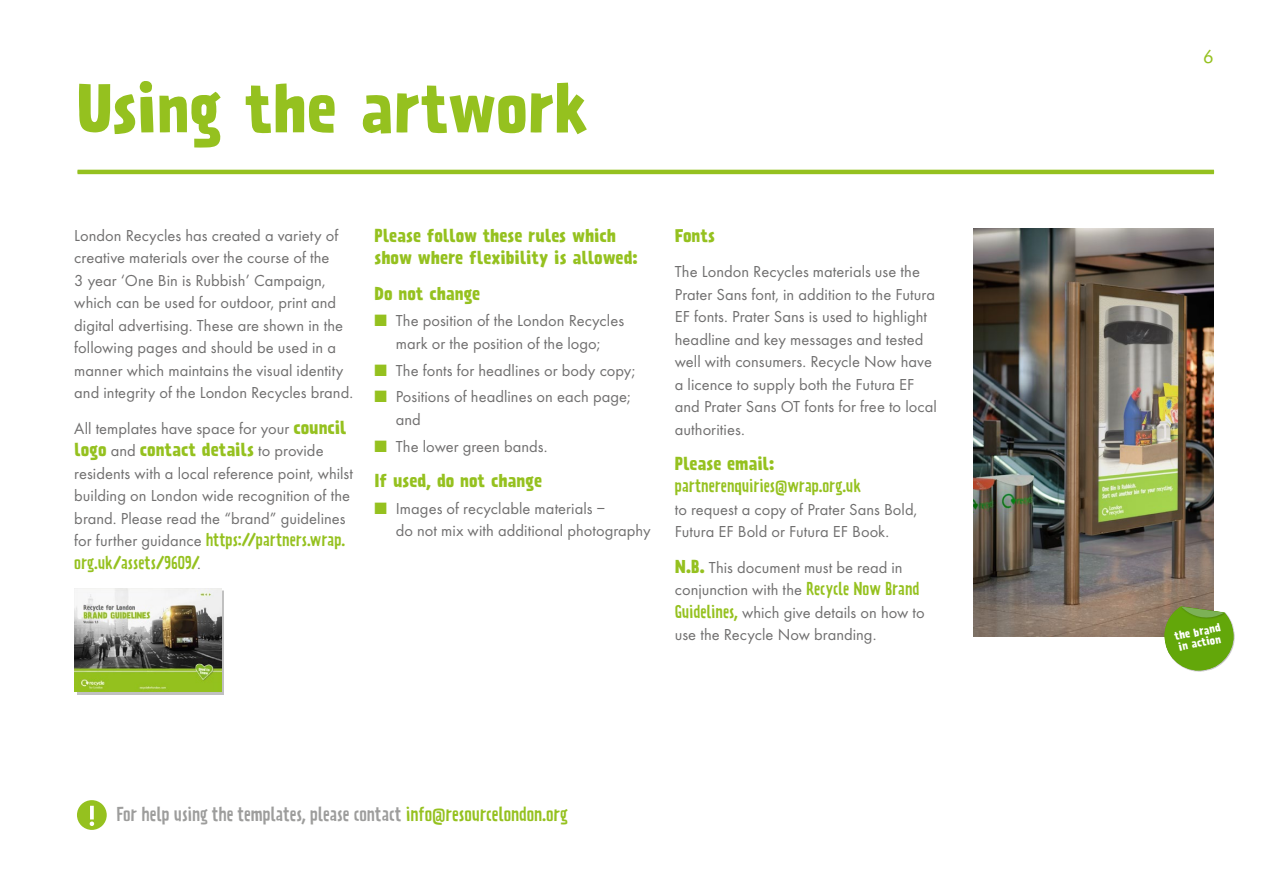
<style>
.page{position:relative;width:1263px;height:893px;background:#fff}
.page>*{position:absolute;margin:0;border:0;box-sizing:border-box;transform-origin:0 0}
.t1{font:700 61.5px "Prater Sans One";letter-spacing:-.005em;color:#95c11f}
.t2{font:18px "Prater Sans One";letter-spacing:-.005em;color:#9d9d9c}
.t3{font:18px "Futura BT";color:#95c11f}
.t4{font:16.5px/22.5px "Futura EF";letter-spacing:.005em;color:#706f6f}
.t5{font:700 16.5px/22.5px "Prater Sans One";letter-spacing:-.005em;color:#95c11f}
.t6{font:16.5px/22.5px "Prater Sans One";letter-spacing:-.005em;color:#95c11f}
.t7{font:700 10.35px/11.1px "Prater Sans One";color:#fff}
.s1{font-family:"Prater Sans One";font-weight:700;color:#95c11f}
.s2{font-family:"Futura EF";font-weight:400;color:#706f6f}
.s3{font-family:"Futura EF";color:#706f6f}
.s4{color:#95c11f}
.s5{font-family:"Prater Sans One";color:#95c11f}
</style>
<div class="page">
<svg style="left:77px;top:800px;width:30px;height:30px"></svg>
<hr style="left:78px;top:170px;width:1136px;height:4px;background:#95c11f">
<img style="left:973px;top:228px;width:241px;height:408px">
<div style="left:77px;top:591px;width:147px;height:104px;background:#000;opacity:.25"></div>
<img style="left:74px;top:588px;width:147px;height:104px">
<svg style="left:1162px;top:606px;width:73px;height:66px"></svg>
<h1 class="t1" style="left:77px;top:69px;width:513px">Using the artwork</h1>
<p class="t4" style="left:74px;top:224px;width:280px">London Recycles has created a variety of creative materials over the course of the<br>3 year ‘One Bin is Rubbish’ Campaign, which can be used for outdoor, print and digital advertising. These are shown in the following pages and should be used in a manner which maintains the visual identity and integrity of the London Recycles brand.</p>
<p class="t4" style="left:74px;top:417px;width:274px">All templates have space for your <span class="s1">council</span></p>
<p class="t5" style="left:74px;top:439px;width:251px">logo <span class="s2">and</span> contact details <span class="s2">to provide</span></p>
<p class="t4" style="left:74px;top:462px;width:280px">residents with a local reference point, whilst building on London wide recognition of the brand. Please read the “brand” guidelines</p>
<p class="t6" style="left:74px;top:529px;width:272px"><span class="s3">for further guidance</span> https://partners.wrap. org.uk/assets/9609/<span class="s3">.</span></p>
<p class="t5" style="left:375px;top:224px;width:265px">Please follow these rules which show where flexibility is allowed:</p>
<p class="t5" style="left:375px;top:282px;width:107px">Do not change</p>
<p class="t4" style="left:375px;top:310px;width:251px;text-align:center"><span class="s4">■</span> The position of the London Recycles mark or the position of the logo;</p>
<p class="t4" style="left:375px;top:359px;width:262px"><span class="s4">■</span> The fonts for headlines or body copy;</p>
<p class="t4" style="left:396px;top:386px;width:236px;text-indent:-21px"><span class="s4">■</span> Positions of headlines on each page; and</p>
<p class="t4" style="left:375px;top:435px;width:175px"><span class="s4">■</span> The lower green bands.</p>
<p class="t5" style="left:375px;top:469px;width:169px">If used, do not change</p>
<p class="t4" style="left:396px;top:497px;width:256px;text-indent:-21px"><span class="s4">■</span> Images of recyclable materials –<br>do not mix with additional photography</p>
<p class="t5" style="left:675px;top:224px;width:42px">Fonts</p>
<p class="t4" style="left:675px;top:260px;width:263px">The London Recycles materials use the Prater Sans font, in addition to the Futura EF fonts. Prater Sans is used to highlight headline and key messages and tested well with consumers. Recycle Now have a licence to supply both the Futura EF and Prater Sans OT fonts for free to local authorities.</p>
<p class="t5" style="left:675px;top:452px;width:101px">Please email:</p>
<p class="t6" style="left:675px;top:475px;width:188px">partnerenquiries@wrap.org.uk</p>
<p class="t4" style="left:675px;top:498px;width:244px">to request a copy of Prater Sans Bold,<br>Futura EF Bold or Futura EF Book.</p>
<p class="t4" style="left:675px;top:556px;width:251px"><span class="s1">N.B.</span> This document must be read in conjunction with the <span class="s5">Recycle Now Brand Guidelines,</span> which give details on how to use the Recycle Now branding.</p>
<p class="t2" style="left:117px;top:804px;width:453px">For help using the templates, please contact <span class="s4">info@resourcelondon.org</span></p>
<p class="t3" style="left:1203px;top:45px;width:12px">6</p>
<p class="t7" style="left:1174px;top:631px;width:48px;rotate:-11deg">the brand in action</p>
</div>
